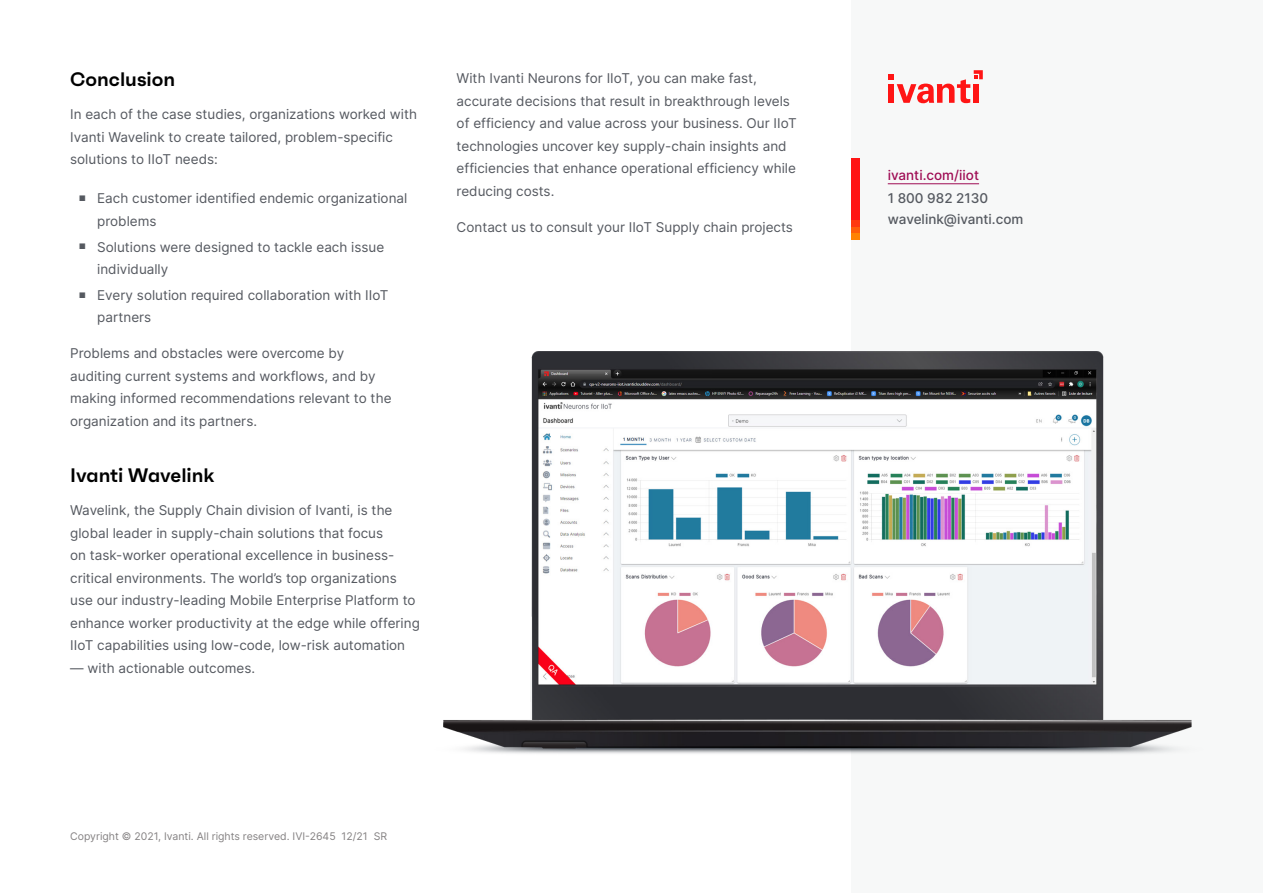
<style>
.page{position:relative;width:1263px;height:893px;background:#fff}
.page>*{position:absolute;margin:0;border:0;box-sizing:border-box;transform-origin:0 0}
.t1{font:600 19.5px "Faktum";color:#000}
.t2{font:13.5px/22.5px "Inter";color:#555960}
.t3{font:500 13.5px/21px "Inter";color:#555960}
.t4{font:500 13.5px "Inter";color:#9f0c54}
.t5{font:10.5px "Inter";color:#848182}
</style>
<div class="page">
<div style="left:852px;top:0;width:411px;height:893px;background:#f7f8f8"></div>
<svg style="left:888px;top:70px;width:95px;height:33px"></svg>
<div style="left:852px;top:158px;width:8px;height:82px;background:#ff1515"></div>
<div style="left:852px;top:233px;width:8px;height:7px;background:#ff8303"></div>
<div style="left:852px;top:227px;width:8px;height:6px;background:#ff5e09"></div>
<div style="left:852px;top:220px;width:8px;height:7px;background:#ff390f"></div>
<hr style="left:888px;top:183px;width:91px;height:1px;background:#9f0c54">
<img style="left:443px;top:351px;width:749px;height:404px">
<h1 class="t1" style="left:70px;top:67px;width:107px">Conclusion</h1>
<p class="t2" style="left:70px;top:103px;width:348px">In each of the case studies, organizations worked with<br>Ivanti Wavelink to create tailored, problem-specific solutions to IIoT needs:</p>
<p class="t2" style="left:97px;top:187px;width:312px;text-indent:-18px"><sup>■</sup> Each customer identified endemic organizational problems</p>
<p class="t2" style="left:97px;top:235px;width:289px;text-indent:-18px"><sup>■</sup> Solutions were designed to tackle each issue individually</p>
<p class="t2" style="left:97px;top:283px;width:293px;text-indent:-18px"><sup>■</sup> Every solution required collaboration with IIoT partners</p>
<p class="t2" style="left:70px;top:342px;width:323px">Problems and obstacles were overcome by auditing current systems and workflows, and by making informed recommendations relevant to the organization and its partners.</p>
<h1 class="t1" style="left:70px;top:463px;width:146px">Ivanti Wavelink</h1>
<p class="t2" style="left:70px;top:499px;width:351px">Wavelink, the Supply Chain division of Ivanti, is the global leader in supply-chain solutions that focus<br>on task-worker operational excellence in business&shy;critical environments. The world’s top organizations use our industry-leading Mobile Enterprise Platform to enhance worker productivity at the edge while offering IIoT capabilities using low-code, low-risk automation</p>
<p class="t2" style="left:70px;top:656px;width:187px">— with actionable outcomes.</p>
<p class="t2" style="left:457px;top:67px;width:342px">With Ivanti Neurons for IIoT, you can make fast, accurate decisions that result in breakthrough levels of efficiency and value across your business. Our IIoT technologies uncover key supply-chain insights and efficiencies that enhance operational efficiency while reducing costs.</p>
<p class="t2" style="left:457px;top:215px;width:338px">Contact us to consult your IIoT Supply chain projects</p>
<p class="t5" style="left:70px;top:829px;width:318px">Copyright © 2021, Ivanti. All rights reserved. IVI-2645 12/21 SR</p>
<p class="t4" style="left:888px;top:165px;width:93px">ivanti.com/iiot</p>
<p class="t3" style="left:888px;top:187px;width:137px">1 800 982 2130 wavelink@ivanti.com</p>
</div>
